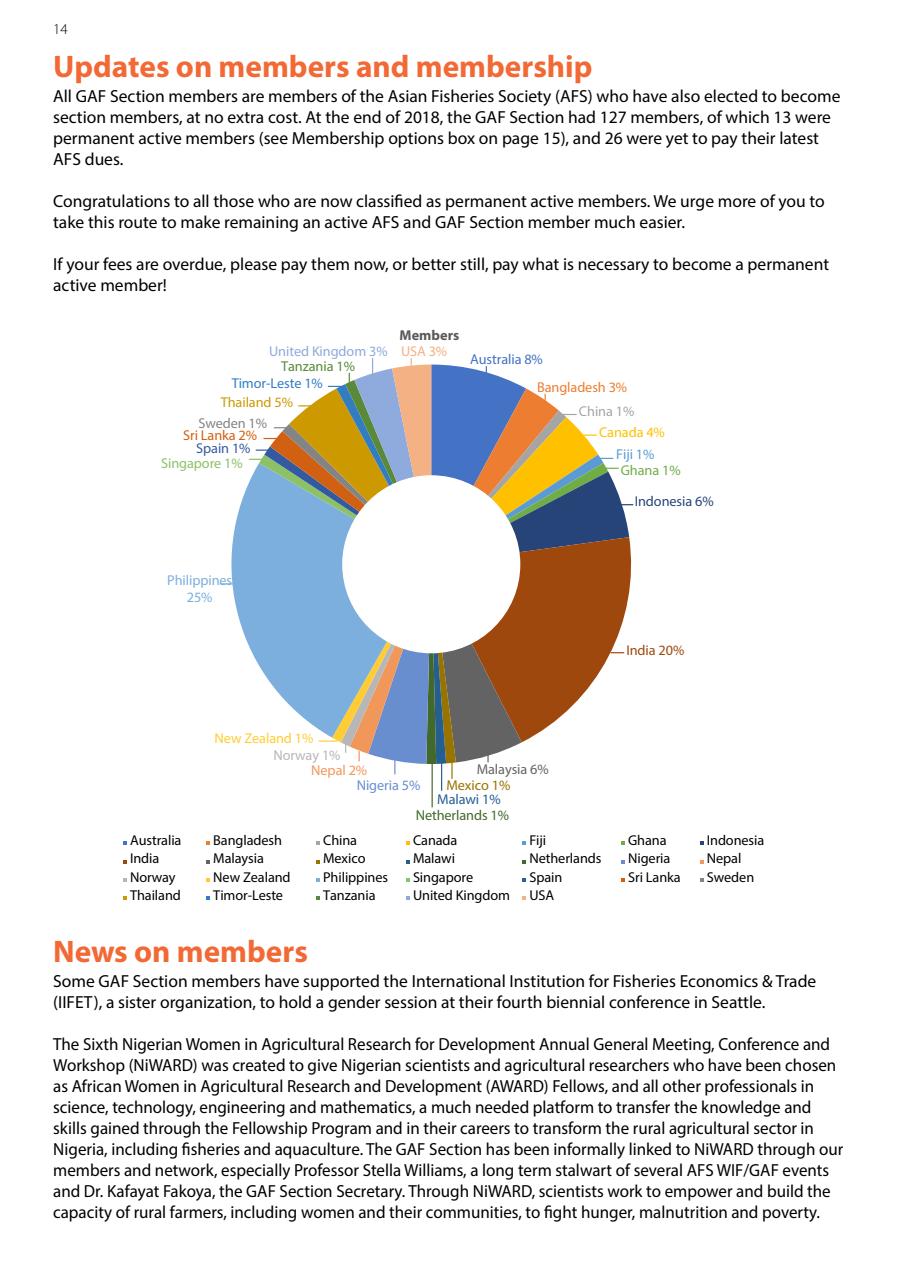
<style>
.page{position:relative;width:899px;height:1271px;background:#fff}
.page>*{position:absolute;margin:0;border:0;box-sizing:border-box;transform-origin:0 0}
.t1{font:700 31.25px "Myriad Pro";color:#f26935}
.t2{font:17.5px/21px "Myriad Pro";color:#000}
.t3{font:300 15px "Myriad Pro";color:#000}
.t4{font:14.25px "Myriad Pro";letter-spacing:-.005em;color:#000}
.t5{font:14.25px "Myriad Pro";letter-spacing:-.005em;color:#8faadc}
.t6{font:14.25px/17.1px "Myriad Pro";letter-spacing:-.005em;color:#7cafdd;text-align:center}
.t7{font:14.25px "Myriad Pro";letter-spacing:-.005em;color:#43682b}
.t8{font:14.25px "Myriad Pro";letter-spacing:-.005em;color:#327dc2}
.t9{font:14.25px "Myriad Pro";letter-spacing:-.005em;color:#ed7d31}
.t10{font:14.25px "Myriad Pro";letter-spacing:-.005em;color:#ffcd33}
.t11{font:14.25px "Myriad Pro";letter-spacing:-.005em;color:#4472c4}
.t12{font:14.25px "Myriad Pro";letter-spacing:-.005em;color:#264478}
.t13{font:14.25px "Myriad Pro";letter-spacing:-.005em;color:#8cc168}
.t14{font:14.25px "Myriad Pro";letter-spacing:-.005em;color:#636363}
.t15{font:14.25px "Myriad Pro";letter-spacing:-.005em;color:#d26012}
.t16{font:14.25px "Myriad Pro";letter-spacing:-.005em;color:#cc9a00}
.t17{font:14.25px "Myriad Pro";letter-spacing:-.005em;color:#5a8a39}
.t18{font:14.25px "Myriad Pro";letter-spacing:-.005em;color:#698ed0}
.t19{font:14.25px "Myriad Pro";letter-spacing:-.005em;color:#ffc000}
.t20{font:14.25px "Myriad Pro";letter-spacing:-.005em;color:#9e480e}
.t21{font:14.25px "Myriad Pro";letter-spacing:-.005em;color:#997300}
.t22{font:14.25px "Myriad Pro";letter-spacing:-.005em;color:#b7b7b7}
.t23{font:14.25px "Myriad Pro";letter-spacing:-.005em;color:#848484}
.t24{font:14.25px "Myriad Pro";letter-spacing:-.005em;color:#255e91}
.t25{font:14.25px "Myriad Pro";letter-spacing:-.005em;color:#a5a5a5}
.t26{font:14.25px "Myriad Pro";letter-spacing:-.005em;color:#335aa1}
.t27{font:700 14.25px "Myriad Pro";letter-spacing:.005em;color:#595959}
.t28{font:14.25px "Myriad Pro";letter-spacing:-.005em;color:#f1975a}
.t29{font:14.25px "Myriad Pro";letter-spacing:-.005em;color:#70ad47}
.t30{font:14.25px "Myriad Pro";color:#5b9bd5}
.s1{color:#f4b183}
</style>
<div class="page">
<svg style="left:123px;top:841px;width:3px;height:4px"></svg>
<svg style="left:206px;top:841px;width:3px;height:4px"></svg>
<svg style="left:316px;top:841px;width:3px;height:4px"></svg>
<svg style="left:406px;top:841px;width:4px;height:4px"></svg>
<svg style="left:522px;top:841px;width:3px;height:4px"></svg>
<svg style="left:621px;top:841px;width:4px;height:4px"></svg>
<svg style="left:700px;top:841px;width:3px;height:4px"></svg>
<svg style="left:406px;top:860px;width:4px;height:3px"></svg>
<svg style="left:621px;top:860px;width:4px;height:3px"></svg>
<svg style="left:406px;top:878px;width:4px;height:3px"></svg>
<svg style="left:621px;top:878px;width:4px;height:3px"></svg>
<svg style="left:406px;top:896px;width:4px;height:3px"></svg>
<hr style="left:431px;top:763px;width:1px;height:44px;background:#43682b">
<svg style="left:219px;top:483px;width:30px;height:163px"></svg>
<svg style="left:249px;top:358px;width:385px;height:432px"></svg>
<div style="left:342px;top:475px;width:178px;height:178px;background:#fff;border-radius:50%"></div>
<p class="t3" style="left:53px;top:21px;width:16px">14</p>
<h1 class="t1" style="left:53px;top:46px;width:540px">Updates on members and membership</h1>
<p class="t2" style="left:53px;top:85px;width:788px">All GAF Section members are members of the Asian Fisheries Society (AFS) who have also elected to become section members, at no extra cost. At the end of 2018, the GAF Section had 127 members, of which 13 were permanent active members (see Membership options box on page 15), and 26 were yet to pay their latest AFS dues.</p>
<p class="t2" style="left:53px;top:190px;width:773px">Congratulations to all those who are now classified as permanent active members. We urge more of you to take this route to make remaining an active AFS and GAF Section member much easier.</p>
<p class="t2" style="left:53px;top:253px;width:777px">If your fees are overdue, please pay them now, or better still, pay what is necessary to become a permanent active member!</p>
<p class="t27" style="left:399px;top:325px;width:61px">Members</p>
<p class="t5" style="left:269px;top:342px;width:179px">United Kingdom 3% <span class="s1">USA 3%</span></p>
<p class="t17" style="left:281px;top:357px;width:75px">Tanzania 1%</p>
<p class="t8" style="left:232px;top:374px;width:93px">Timor-Leste 1%</p>
<p class="t16" style="left:221px;top:394px;width:74px">Thailand 5%</p>
<p class="t23" style="left:198px;top:414px;width:70px">Sweden 1%</p>
<p class="t15" style="left:183px;top:426px;width:75px">Sri Lanka 2%</p>
<p class="t26" style="left:196px;top:439px;width:56px">Spain 1%</p>
<p class="t13" style="left:161px;top:454px;width:83px">Singapore 1%</p>
<p class="t11" style="left:470px;top:350px;width:74px">Australia 8%</p>
<p class="t9" style="left:537px;top:378px;width:92px">Bangladesh 3%</p>
<p class="t25" style="left:578px;top:402px;width:57px">China 1%</p>
<p class="t19" style="left:599px;top:423px;width:67px">Canada 4%</p>
<p class="t30" style="left:616px;top:445px;width:40px">Fiji 1%</p>
<p class="t12" style="left:634px;top:493px;width:80px">Indonesia 6%</p>
<p class="t29" style="left:620px;top:461px;width:61px">Ghana 1%</p>
<p class="t6" style="left:167px;top:571px;width:66px">Philippines<br>25%</p>
<p class="t20" style="left:626px;top:641px;width:59px">India 20%</p>
<p class="t10" style="left:214px;top:729px;width:100px">New Zealand 1%</p>
<p class="t22" style="left:273px;top:746px;width:68px">Norway 1%</p>
<p class="t14" style="left:476px;top:760px;width:73px">Malaysia 6%</p>
<p class="t21" style="left:446px;top:776px;width:65px">Mexico 1%</p>
<p class="t7" style="left:415px;top:806px;width:95px">Netherlands 1%</p>
<p class="t28" style="left:311px;top:761px;width:57px">Nepal 2%</p>
<p class="t18" style="left:356px;top:776px;width:65px">Nigeria 5%</p>
<p class="t24" style="left:437px;top:790px;width:65px">Malawi 1%</p>
<p class="t4" style="left:130px;top:831px;width:53px">Australia</p>
<p class="t4" style="left:213px;top:831px;width:70px">Bangladesh</p>
<p class="t4" style="left:323px;top:831px;width:35px">China</p>
<p class="t4" style="left:413px;top:831px;width:46px">Canada</p>
<p class="t4" style="left:529px;top:831px;width:18px">Fiji</p>
<p class="t4" style="left:628px;top:831px;width:40px">Ghana</p>
<p class="t4" style="left:706px;top:831px;width:59px">Indonesia</p>
<p class="t4" style="left:130px;top:849px;width:31px">India</p>
<p class="t4" style="left:213px;top:849px;width:52px">Malaysia</p>
<p class="t4" style="left:323px;top:849px;width:44px">Mexico</p>
<p class="t4" style="left:413px;top:849px;width:43px">Malawi</p>
<p class="t4" style="left:529px;top:849px;width:73px">Netherlands</p>
<p class="t4" style="left:628px;top:849px;width:44px">Nigeria</p>
<p class="t4" style="left:706px;top:849px;width:36px">Nepal</p>
<p class="t4" style="left:130px;top:867px;width:47px">Norway</p>
<p class="t4" style="left:213px;top:867px;width:79px">New Zealand</p>
<p class="t4" style="left:323px;top:867px;width:66px">Philippines</p>
<p class="t4" style="left:413px;top:867px;width:62px">Singapore</p>
<p class="t4" style="left:529px;top:867px;width:34px">Spain</p>
<p class="t4" style="left:628px;top:867px;width:54px">Sri Lanka</p>
<p class="t4" style="left:706px;top:867px;width:49px">Sweden</p>
<p class="t4" style="left:130px;top:886px;width:52px">Thailand</p>
<p class="t4" style="left:213px;top:886px;width:71px">Timor-Leste</p>
<p class="t4" style="left:323px;top:886px;width:54px">Tanzania</p>
<p class="t4" style="left:413px;top:886px;width:99px">United Kingdom</p>
<p class="t4" style="left:529px;top:886px;width:26px">USA</p>
<h1 class="t1" style="left:53px;top:930px;width:256px">News on members</h1>
<p class="t2" style="left:53px;top:969px;width:764px">Some GAF Section members have supported the International Institution for Fisheries Economics &amp; Trade (IIFET), a sister organization, to hold a gender session at their fourth biennial conference in Seattle.</p>
<p class="t2" style="left:53px;top:1032px;width:791px">The Sixth Nigerian Women in Agricultural Research for Development Annual General Meeting, Conference and Workshop (NiWARD) was created to give Nigerian scientists and agricultural researchers who have been chosen as African Women in Agricultural Research and Development (AWARD) Fellows, and all other professionals in science, technology, engineering and mathematics, a much needed platform to transfer the knowledge and skills gained through the Fellowship Program and in their careers to transform the rural agricultural sector in Nigeria, including fisheries and aquaculture. The GAF Section has been informally linked to NiWARD through our members and network, especially Professor Stella Williams, a long term stalwart of several AFS WIF/GAF events and Dr. Kafayat Fakoya, the GAF Section Secretary. Through NiWARD, scientists work to empower and build the capacity of rural farmers, including women and their communities, to fight hunger, malnutrition and poverty.</p>
</div>
